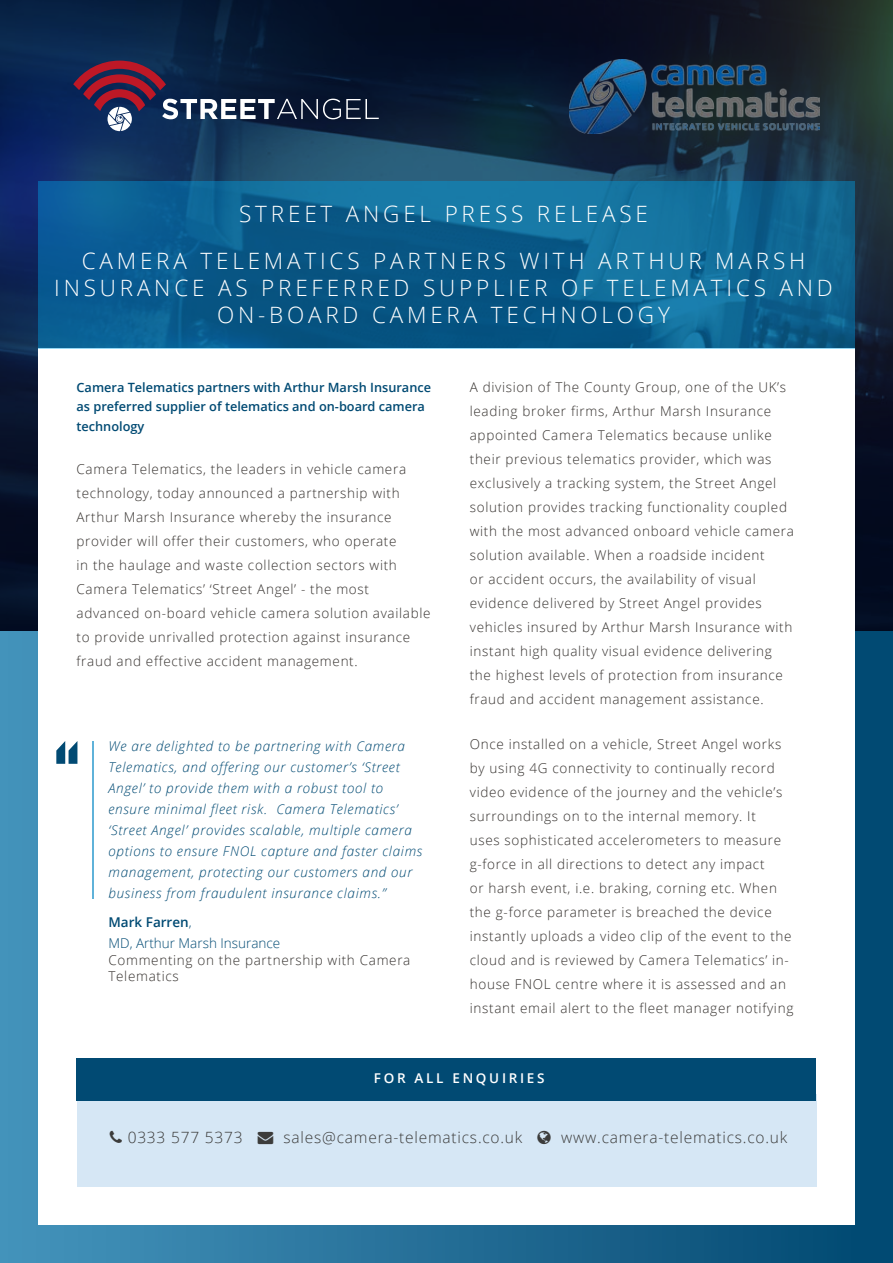
<style>
.page{position:relative;width:893px;height:1263px;background:#fff}
.page>*{position:absolute;margin:0;border:0;box-sizing:border-box;transform-origin:0 0}
.t1{font:300 22.5px "Open Sans";letter-spacing:.17em;color:#fff}
.t2{font:300 15.45px "Open Sans";letter-spacing:.05em;color:#3c3c3b}
.t3{font:300 13.5px/24px "Open Sans";letter-spacing:.05em;color:#34302d}
.t4{font:italic 300 13.5px/21px "Open Sans";letter-spacing:.05em;color:#014a73}
.t5{font:300 13.5px/21px "Open Sans";color:#014a73}
.t6{font:600 13.5px "Open Sans";letter-spacing:.2em;color:#fff}
.t7{font:600 12.75px/19.5px "Open Sans";color:#014a73}
.s1{font-weight:600}
</style>
<div class="page">
<svg style="left:0;top:0;width:893px;height:631px;background:#0f243d"></svg>
<div style="left:0;top:631px;width:893px;height:632px;background:linear-gradient(to right,#4694bc,#014770)"></div>
<div style="left:38px;top:349px;width:817px;height:876px;background:#fff"></div>
<svg style="left:38px;top:181px;width:817px;height:168px;background:#0d6190"></svg>
<img style="left:569px;top:60px;width:250px;height:74px">
<svg style="left:73px;top:61px;width:306px;height:70px;background:#2e314e"></svg>
<div style="left:77px;top:1094px;width:739px;height:92px;background:#d6e7f5"></div>
<div style="left:77px;top:1058px;width:739px;height:42px;background:#014a73"></div>
<svg style="left:56px;top:741px;width:21px;height:23px"></svg>
<hr style="left:92px;top:741px;width:2px;height:157px;background:#5fb2d9">
<h1 class="t1" style="left:239px;top:199px;width:410px">STREET ANGEL PRESS RELEASE</h1>
<h1 class="t1" style="left:82px;top:246px;width:37px">Camera</h1>
<h1 class="t1" style="left:200px;top:246px;width:33px">Telematics</h1>
<h1 class="t1" style="left:373px;top:246px;width:18px">partners</h1>
<h1 class="t1" style="left:520px;top:246px;width:236px">wit h Art hur Mars</h1>
<h1 class="t1" style="left:789px;top:246px;width:18px">h</h1>
<h1 class="t1" style="left:54px;top:273px;width:83px">Ins urance</h1>
<h1 class="t1" style="left:218px;top:273px;width:16px">as</h1>
<h1 class="t1" style="left:261px;top:273px;width:16px">pre</h1>
<h1 class="t1" style="left:312px;top:273px;width:31px">ferre</h1>
<h1 class="t1" style="left:394px;top:273px;width:81px">d supplier</h1>
<h1 class="t1" style="left:561px;top:273px;width:63px">of telematics</h1>
<h1 class="t1" style="left:779px;top:273px;width:55px">an d</h1>
<h1 class="t1" style="left:217px;top:300px;width:174px">on -boar d camera</h1>
<h1 class="t1" style="left:491px;top:300px;width:17px">tec</h1>
<h1 class="t1" style="left:540px;top:300px;width:131px">hnol ogy</h1>
<p class="t7" style="left:77px;top:377px;width:356px">Camera Telematics partners with Arthur Marsh Insurance as preferred supplier of telematics and on-board camera technology</p>
<p class="t3" style="left:77px;top:457px;width:355px">Camera Telematics, the leaders in vehicle camera technology, today announced a partnership with Arthur Marsh Insurance whereby the insurance provider will offer their customers, who operate<br>in the haulage and waste collection sectors with Camera Telematics’ ‘Street Angel’ - the most advanced on-board vehicle camera solution available to provide unrivalled protection against insurance fraud and effective accident management.</p>
<p class="t4" style="left:108px;top:735px;width:315px">We are delighted to be partnering with Camera Telematics, and offering our customer’s ‘Street Angel’ to provide them with a robust tool to ensure minimal fleet risk. Camera Telematics’ ‘Street Angel’ provides scalable, multiple camera options to ensure FNOL capture and faster claims management, protecting our customers and our business from fraudulent insurance claims.”</p>
<p class="t5" style="left:108px;top:911px;width:173px"><span class="s1">Mark Farren</span>,<br>MD, Arthur Marsh Insurance</p>
<p class="t3" style="left:108px;top:951px;width:303px;line-height:16.2px">Commenting on the partnership with Camera<br>Telematics</p>
<p class="t3" style="left:470px;top:375px;width:326px">A division of The County Group, one of the U K’s leading broker firms, Arthur Marsh Insurance appointed Camera Telematics because unlike their previous telematics provider, which was exclusively a tracking system, the Street Angel solution provides tracking functionality coupled with the most advanced onboard vehicle camera solution available. When a roadside incident<br>or accident occurs, the availability of visual evidence delivered by Street Angel provides vehicles insured by Arthur Marsh Insurance with instant high quality visual evidence delivering the highest levels of protection from insurance fraud and accident management assistance.</p>
<p class="t3" style="left:470px;top:732px;width:325px">Once installed on a vehicle, Street Angel works by using 4G connectivity to continually record video evidence of the journey and the vehicle’s surroundings on to the internal memory. It<br>uses sophisticated accelerometers to measure g-force in all directions to detect any impact<br>or harsh event, i.e. braking, corning etc. When the g-force parameter is breached the device instantly uploads a video clip of the event to the cloud and is reviewed by Camera Telematics’ in&shy;house FNOL centre where it is assessed and an instant email alert to the fleet manager notifying</p>
<p class="t6" style="left:374px;top:1068px;width:172px">For all enqui ri es</p>
<p class="t2" style="left:128px;top:1127px;width:396px">0333 577 5373 → sales@camera-telematics.co.uk</p>
<p class="t2" style="left:561px;top:1127px;width:228px">www.camera-telematics.co.uk</p>
</div>
